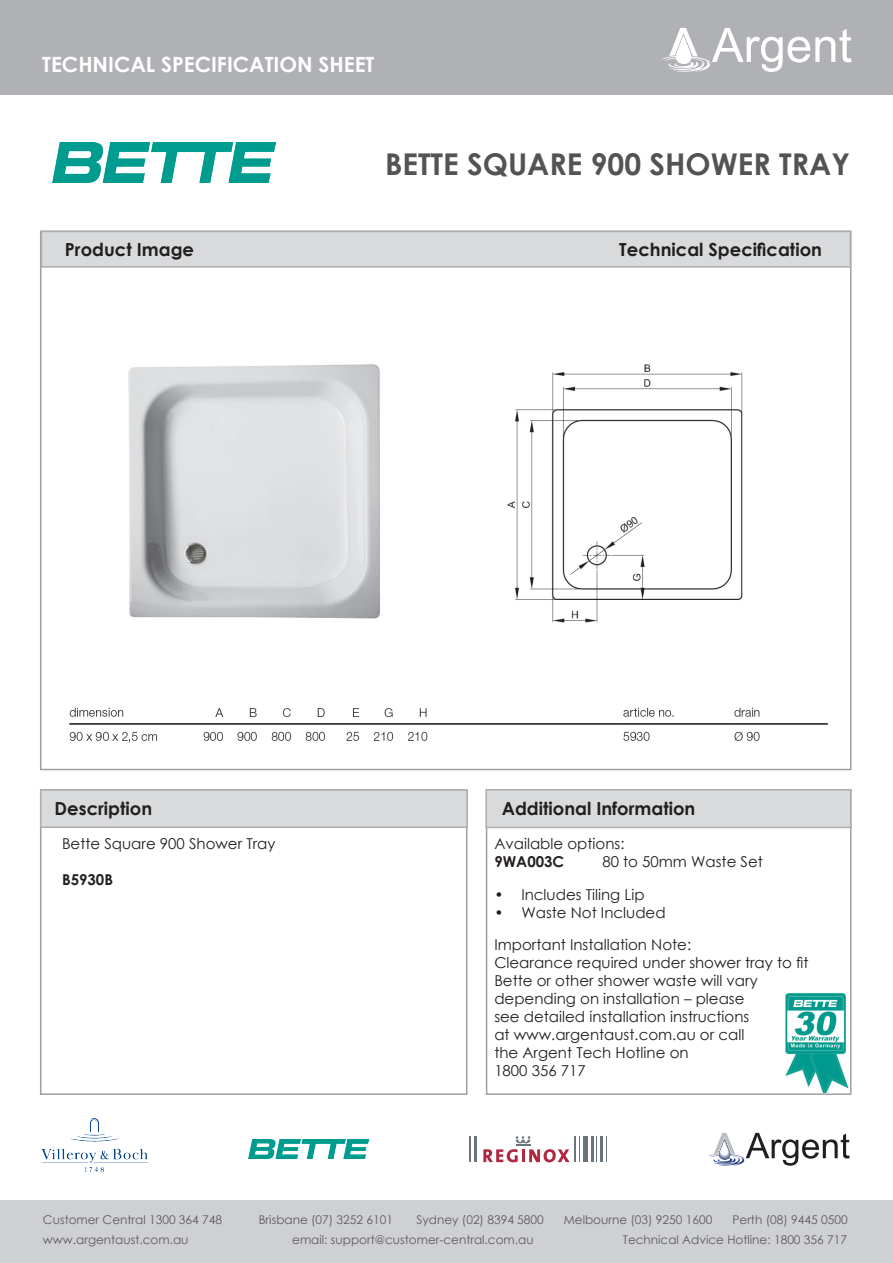
<style>
.page{position:relative;width:893px;height:1263px;background:#fff}
.page>*{position:absolute;margin:0;border:0;box-sizing:border-box;transform-origin:0 0}
.PRODUCT_HEADING{font:700 30px "Century Gothic";color:#535355}
.t1{font:700 21px "Century Gothic";color:#fff}
.t2{font:700 18px "Century Gothic";color:#231f20}
.Addtional_info{font:15px/18px "Century Gothic";color:#231f20}
.Product_detailed_des{font:15px "Century Gothic";color:#231f20}
.Addtional_info-2{font:700 15px "Century Gothic";color:#231f20}
.Product_detailed_des-2{font:700 15px "Century Gothic";color:#231f20}
.t3{font:12px "Century Gothic";color:#5c5c5f}
</style>
<div class="page">
<div style="left:0;top:0;width:893px;height:94px;background:#b0b1b5"></div>
<div style="left:0;top:1200px;width:893px;height:63px;background:#cfd0d2"></div>
<div style="left:41px;top:231px;width:810px;height:37px;background:#d9dadc;border:2px solid #acadb1"></div>
<div style="left:40px;top:789px;width:427px;height:306px;border:2px solid #9d9fa2"></div>
<div style="left:40px;top:789px;width:428px;height:39px;background:#d9dadc;border:2px solid #acadb1"></div>
<div style="left:486px;top:789px;width:365px;height:306px;border:2px solid #9d9fa2"></div>
<div style="left:485px;top:789px;width:366px;height:39px;background:#d9dadc;border:2px solid #acadb1"></div>
<img style="left:248px;top:1140px;width:121px;height:19px">
<img style="left:41px;top:1118px;width:107px;height:54px">
<svg style="left:483px;top:1136px;width:87px;height:26px"></svg>
<svg style="left:579px;top:1136px;width:1px;height:26px"></svg>
<hr style="left:574px;top:1136px;width:2px;height:26px;background:#6a747b">
<div style="left:583px;top:1136px;width:5px;height:26px;background:#6a747b"></div>
<svg style="left:596px;top:1136px;width:1px;height:26px"></svg>
<hr style="left:600px;top:1136px;width:3px;height:26px;background:#6a747b">
<hr style="left:591px;top:1136px;width:2px;height:26px;background:#6a747b">
<hr style="left:469px;top:1136px;width:2px;height:26px;background:#6a747b">
<hr style="left:474px;top:1136px;width:3px;height:26px;background:#6a747b">
<svg style="left:708px;top:1133px;width:142px;height:33px"></svg>
<img style="left:52px;top:142px;width:223px;height:41px">
<svg style="left:661px;top:28px;width:190px;height:44px"></svg>
<img style="left:774px;top:989px;width:75px;height:104px">
<img style="left:128px;top:364px;width:252px;height:255px">
<img style="left:69px;top:707px;width:759px;height:36px">
<img style="left:507px;top:364px;width:236px;height:259px">
<h2 class="t1" style="left:42px;top:48px;width:334px">TECHNICAL SPECIFICATION SHEET</h2>
<p class="PRODUCT_HEADING" style="left:385px;top:141px;width:467px">BETTE SQUARE 900 SHOWER TRAY</p>
<p class="t2" style="left:65px;top:236px;width:131px">Product Image</p>
<p class="t2" style="left:619px;top:236px;width:204px">Technical Specification</p>
<p class="t2" style="left:55px;top:795px;width:99px">Description</p>
<p class="t2" style="left:502px;top:795px;width:195px">Additional Information</p>
<p class="Product_detailed_des" style="left:62px;top:833px;width:215px">Bette Square 900 Shower Tray</p>
<p class="Product_detailed_des-2" style="left:62px;top:868px;width:53px">B5930B</p>
<p class="Addtional_info" style="left:494px;top:835px;width:132px">Available options:</p>
<p class="Addtional_info-2" style="left:494px;top:850px;width:71px">9WA003C</p>
<p class="Addtional_info" style="left:602px;top:853px;width:162px">80 to 50mm Waste Set</p>
<p class="Addtional_info" style="left:494px;top:885px;width:152px">• Includes Tiling Lip</p>
<p class="Addtional_info" style="left:494px;top:903px;width:173px">• Waste Not Included</p>
<p class="Addtional_info" style="left:494px;top:935px;width:316px">Important Installation Note:<br>Clearance required under shower tray to fit<br>Bette or other shower waste will vary depending on installation – please<br>see detailed installation instructions<br>at www.argentaust.com.au or call<br>the Argent Tech Hotline on<br>1800 356 717</p>
<p class="t3" style="left:43px;top:1211px;width:181px">Customer Central 1300 364 748</p>
<p class="t3" style="left:259px;top:1211px;width:136px">Brisbane (07) 3252 6101</p>
<p class="t3" style="left:416px;top:1211px;width:129px">Sydney (02) 8394 5800</p>
<p class="t3" style="left:564px;top:1211px;width:150px">Melbourne (03) 9250 1600</p>
<p class="t3" style="left:732px;top:1211px;width:117px">Perth (08) 9445 0500</p>
<p class="t3" style="left:43px;top:1231px;width:147px">www.argentaust.com.au</p>
<p class="t3" style="left:292px;top:1231px;width:243px">email: support@customer-central.com.au</p>
<p class="t3" style="left:623px;top:1231px;width:226px">Technical Advice Hotline: 1800 356 717</p>
</div>
